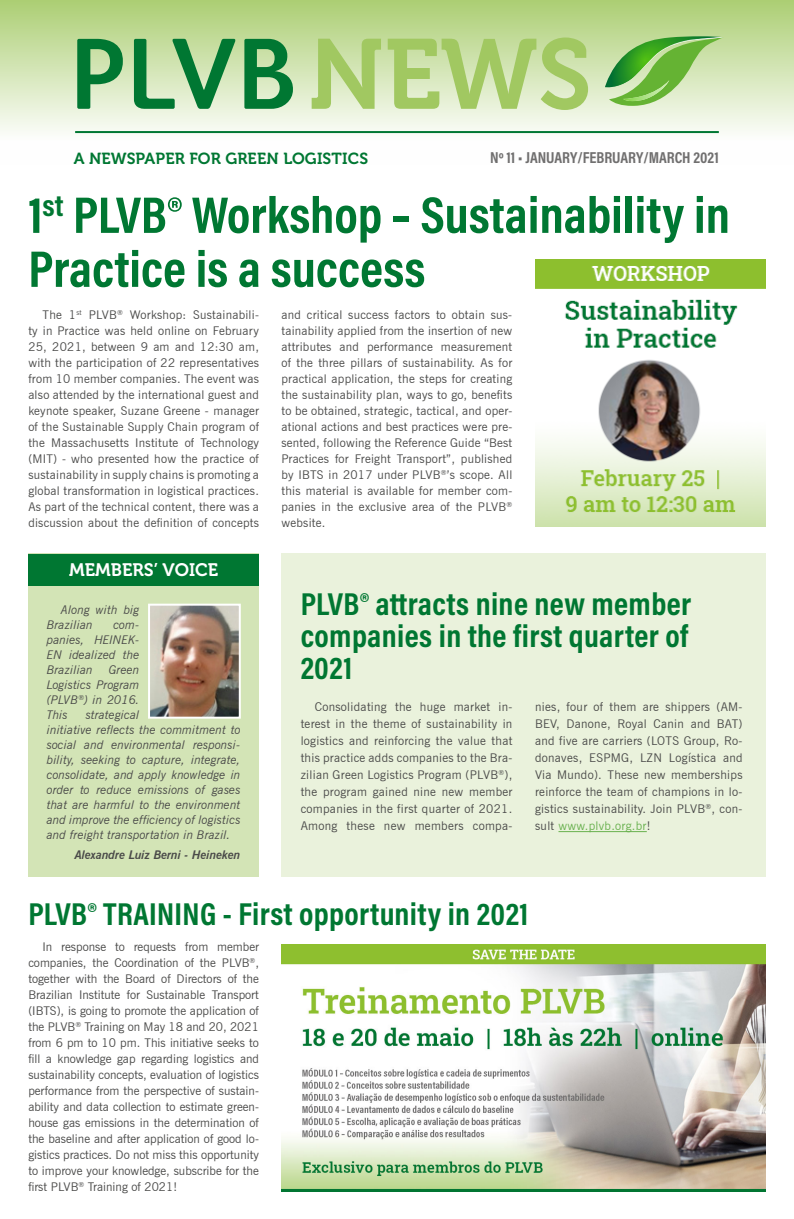
<style>
.page{position:relative;width:794px;height:1219px;background:#fff}
.page>*{position:absolute;margin:0;border:0;box-sizing:border-box;transform-origin:0 0}
.t1{font:98.8px "Museo 700";color:#a1c861}
.t2{font:700 52px/54px "Acumin Pro Cond";color:#007732}
.t3{font:700 32px/32px "Acumin Pro Cond";letter-spacing:.01em;color:#007732;text-align:justify}
.t4{font:18px "Museo 700";color:#fff}
.t5{font:700 16px "Acumin Pro Cond";letter-spacing:-.005em;color:#706f6f}
.t6{font:16px "Museo 700";letter-spacing:.01em;color:#007732}
.t7{font:12px/16px "News Gothic BT";letter-spacing:.02em;color:#4a4a49;text-align:justify}
.t8{font:italic 12px/15px "News Gothic BT";color:#4a4a49}
.t9{font:italic 700 12px "News Gothic BT";color:#4a4a49}
.s1{color:#69b14f}
</style>
<div class="page">
<div style="left:282px;top:554px;width:483px;height:323px;background:#eaf2dc"></div>
<div style="left:0;top:0;width:794px;height:165px;background:linear-gradient(to bottom,#adcf75,#fff)"></div>
<svg style="left:77px;top:39px;width:46px;height:70px"></svg>
<svg style="left:134px;top:39px;width:102px;height:71px"></svg>
<svg style="left:244px;top:39px;width:49px;height:70px"></svg>
<svg style="left:609px;top:89px;width:115px;height:17px"></svg>
<img style="left:623px;top:89px;width:46px;height:12px">
<img style="left:605px;top:36px;width:119px;height:53px">
<hr style="left:75px;top:131px;width:644px;height:2px;background:#007732">
<div style="left:28px;top:554px;width:231px;height:323px;background:#d3e4b6"></div>
<div style="left:29px;top:554px;width:230px;height:32px;background:#007732"></div>
<img style="left:151px;top:607px;width:87px;height:109px">
<div style="left:148px;top:604px;width:93px;height:115px;border:2px solid #fff"></div>
<img style="left:282px;top:944px;width:483px;height:247px">
<hr style="left:558px;top:831px;width:89px;height:1px;background:#69b14f">
<img style="left:535px;top:260px;width:230px;height:267px">
<h1 class="t1" style="left:308px;top:20px;width:285px">NEWS</h1>
<h3 class="t6" style="left:74px;top:149px;width:296px">A NEWSPAPER FOR GREEN LOGISTICS</h3>
<h3 class="t5" style="left:490px;top:147px;width:230px">Nº 11 • JANUARY/FEBRUARY/MARCH 2021</h3>
<h2 class="t2" style="left:28px;top:187px;width:703px">1<sup>st</sup> PLVB® Workshop – Sustainability in<br>Practice is a success</h2>
<p class="t7" style="left:28px;top:307px;width:232px;text-indent:14px">The 1<sup>st</sup> PLVB<sup>®</sup> Workshop: Sustainabili&shy;ty in Practice was held online on February 25, 2021, between 9 am and 12:30 am, with the participation of 22 representatives from 10 member companies. The event was also attended by the international guest and keynote speaker, Suzane Greene - manager of the Sustainable Supply Chain program of the Massachusetts Institute of Technology (MIT) - who presented how the practice of sustainability in supply chains is promoting a global transformation in logistical practices.<br>As part of the technical content, there was a discussion about the definition of concepts</p>
<h3 class="t4" style="left:69px;top:560px;width:151px">MEMBERS’ VOICE</h3>
<p class="t8" style="left:47px;top:603px;width:94px;text-indent:14px">Along with big<br>Brazilian</p>
<p class="t8" style="left:47px;top:618px;width:94px;text-align:justify;text-indent:67px">com&shy;panies, HEINEK-EN idealized the Brazilian</p>
<p class="t8" style="left:47px;top:663px;width:94px;text-align:justify;text-indent:62px">Green Logistics Program (PLVB<sup>®</sup>) in 2016.<br>This</p>
<p class="t8" style="left:47px;top:708px;width:195px;text-indent:39px">strategical<br>initiative reflects the commitment to social and environmental responsi&shy;bility, seeking to capture, integrate, consolidate, and apply knowledge in order to reduce emissions of gases that are harmful to the environment and improve the efficiency of logistics and freight transportation in Brazil.</p>
<p class="t9" style="left:75px;top:847px;width:167px">Alexandre Luiz Berni - Heineken</p>
<p class="t7" style="left:281px;top:307px;width:232px">and critical success factors to obtain sus&shy;tainability applied from the insertion of new attributes and performance measurement of the three pillars of sustainability. As for practical application, the steps for creating the sustainability plan, ways to go, benefits to be obtained, strategic, tactical, and oper&shy;ational actions and best practices were pre&shy;sented, following the Reference Guide “Best Practices for Freight Transport”, published by IBTS in 2017 under PLVB<sup>®</sup>’s scope. All this material is available for member com&shy;panies in the exclusive area of the PLVB<sup>® </sup>website.</p>
<h3 class="t3" style="left:301px;top:587px;width:392px">PLVB® attracts nine new member companies in the first quarter of 2021</h3>
<p class="t7" style="left:301px;top:699px;width:213px;line-height:17px;text-indent:14px">Consolidating the huge market in&shy;terest in the theme of sustainability in logistics and reinforcing the value that this practice adds companies to the Bra&shy;zilian Green Logistics Program (PLVB<sup>®</sup>), the program gained nine new member companies in the first quarter of 2021.<br>Among these new members compa-</p>
<p class="t7" style="left:535px;top:699px;width:209px;line-height:17px">nies, four of them are shippers (AM-BEV, Danone, Royal Canin and BAT) and five are carriers (LOTS Group, Ro&shy;donaves, ESPMG, LZN Logística and Via Mundo). These new memberships reinforce the team of champions in lo&shy;gistics sustainability. Join PLVB<sup>®</sup>, con&shy;sult <span class="s1">www.plvb.org.br</span>!</p>
<h3 class="t3" style="left:28px;top:897px;width:501px">PLVB® TRAINING - First opportunity in 2021</h3>
<p class="t7" style="left:28px;top:939px;width:232px;text-indent:14px">In response to requests from member companies, the Coordination of the PLVB<sup>®</sup>, together with the Board of Directors of the Brazilian Institute for Sustainable Transport (IBTS), is going to promote the application of the PLVB<sup>®</sup> Training on May 18 and 20, 2021 from 6 pm to 10 pm. This initiative seeks to fill a knowledge gap regarding logistics and sustainability concepts, evaluation of logistics performance from the perspective of sustain&shy;ability and data collection to estimate green&shy;house gas emissions in the determination of the baseline and after application of good lo&shy;gistics practices. Do not miss this opportunity to improve your knowledge, subscribe for the first PLVB<sup>®</sup> Training of 2021!</p>
</div>
